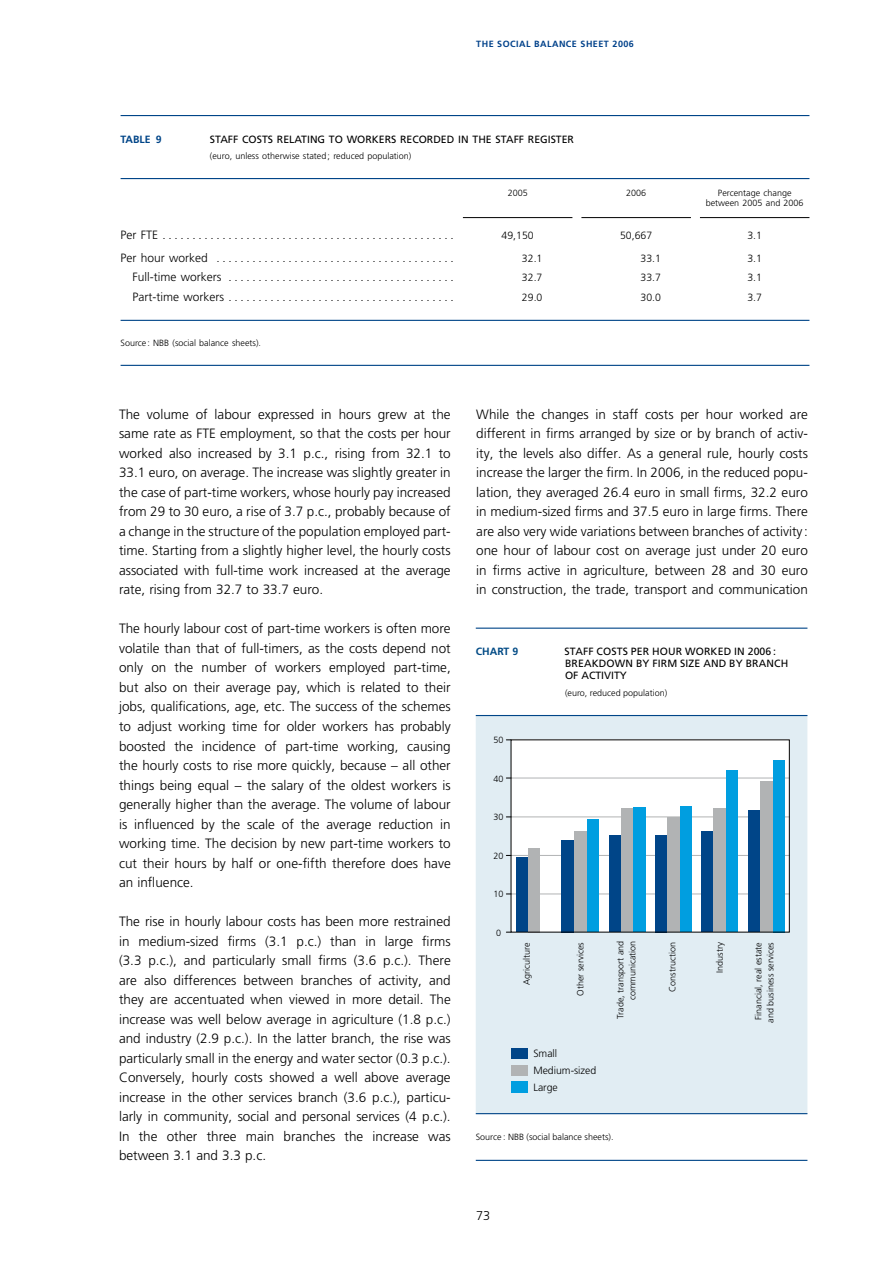
<style>
.page{position:relative;width:893px;height:1263px;background:#fff}
.page>*{position:absolute;margin:0;border:0;box-sizing:border-box;transform-origin:0 0}
.t1{font:300 13.5px/19.5px "Frutiger LT";color:#000;text-align:justify}
.t2{font:300 12.75px "Frutiger LT";color:#000}
.t3{font:300 12px "Frutiger LT";color:#000}
.t4{font:10.5px/12px "Frutiger LT";color:#000}
.t5{font:300 10.5px/16.8px "Frutiger LT";color:#000}
.t6{font:700 10.5px "Frutiger LT";color:#004588}
.t7{font:700 10.5px "Frutiger LT";color:#004a85}
.t8{font:300 9px/12px "Frutiger LT";color:#000;text-align:center}
.t9{font:700 9px "Frutiger LT";letter-spacing:.05em;color:#00418a}
</style>
<div class="page">
<hr style="left:121px;top:115px;width:688px;height:1px;background:#004588">
<hr style="left:121px;top:178px;width:688px;height:1px;background:#004588">
<hr style="left:463px;top:217px;width:109px;height:1px;background:#000">
<hr style="left:581px;top:217px;width:110px;height:1px;background:#000">
<hr style="left:700px;top:217px;width:109px;height:1px;background:#000">
<hr style="left:121px;top:320px;width:688px;height:1px;background:#004588">
<hr style="left:121px;top:365px;width:688px;height:1px;background:#004588">
<div style="left:476px;top:715px;width:331px;height:399px;background:#e1edf3"></div>
<div style="left:511px;top:740px;width:278px;height:192px;background:#fff"></div>
<hr style="left:511px;top:778px;width:279px;height:1px;background:#b1b3b4">
<hr style="left:511px;top:816px;width:279px;height:1px;background:#b1b3b4">
<hr style="left:511px;top:855px;width:279px;height:1px;background:#b1b3b4">
<hr style="left:511px;top:893px;width:279px;height:1px;background:#b1b3b4">
<div style="left:516px;top:857px;width:12px;height:75px;background:#004588"></div>
<div style="left:528px;top:848px;width:12px;height:84px;background:#b1b3b4"></div>
<div style="left:562px;top:840px;width:12px;height:92px;background:#004588"></div>
<div style="left:574px;top:832px;width:13px;height:100px;background:#b1b3b4"></div>
<div style="left:587px;top:820px;width:12px;height:112px;background:#009ee0"></div>
<div style="left:609px;top:836px;width:11px;height:96px;background:#004588"></div>
<div style="left:621px;top:809px;width:12px;height:123px;background:#b1b3b4"></div>
<div style="left:633px;top:807px;width:12px;height:125px;background:#009ee0"></div>
<div style="left:655px;top:835px;width:12px;height:97px;background:#004588"></div>
<div style="left:667px;top:818px;width:12px;height:114px;background:#b1b3b4"></div>
<div style="left:680px;top:806px;width:12px;height:126px;background:#009ee0"></div>
<div style="left:701px;top:832px;width:12px;height:100px;background:#004588"></div>
<div style="left:714px;top:809px;width:12px;height:123px;background:#b1b3b4"></div>
<div style="left:726px;top:771px;width:12px;height:161px;background:#009ee0"></div>
<div style="left:748px;top:810px;width:12px;height:122px;background:#004588"></div>
<div style="left:760px;top:781px;width:12px;height:151px;background:#b1b3b4"></div>
<div style="left:773px;top:760px;width:12px;height:172px;background:#009ee0"></div>
<div style="left:511px;top:1048px;width:16px;height:10px;background:#004588"></div>
<div style="left:511px;top:1065px;width:16px;height:10px;background:#b1b3b4"></div>
<div style="left:511px;top:1081px;width:16px;height:11px;background:#009ee0"></div>
<hr style="left:476px;top:715px;width:331px;height:1px;background:#004588">
<hr style="left:476px;top:628px;width:331px;height:1px;background:#004588">
<hr style="left:476px;top:1113px;width:331px;height:1px;background:#004588">
<hr style="left:476px;top:1160px;width:331px;height:1px;background:#004588">
<p class="t9" style="left:476px;top:38px;width:159px">THE SOCIAL BALANCE SHEET 2006</p>
<p class="t6" style="left:121px;top:133px;width:43px">TABLE 9</p>
<p class="t4" style="left:210px;top:133px;width:366px">STAFF COSTS RELATING TO WORKERS RECORDED IN THE STAFF REGISTER</p>
<p class="t8" style="left:210px;top:150px;width:203px">(euro, unless otherwise stated; reduced population)</p>
<p class="t8" style="left:508px;top:187px;width:22px">2005</p>
<p class="t8" style="left:626px;top:187px;width:22px">2006</p>
<p class="t8" style="left:706px;top:189px;width:99px;line-height:9.8px">Percentage change between 2005 and 2006</p>
<p class="t3" style="left:121px;top:228px;width:335px">Per FTE .................................................</p>
<p class="t5" style="left:502px;top:227px;width:34px">49,150</p>
<p class="t5" style="left:620px;top:227px;width:34px">50,667</p>
<p class="t5" style="left:747px;top:227px;width:16px">3.1</p>
<p class="t3" style="left:121px;top:251px;width:335px">Per hour worked ........................................</p>
<p class="t5" style="left:522px;top:250px;width:22px">32.1</p>
<p class="t5" style="left:640px;top:250px;width:22px">33.1</p>
<p class="t5" style="left:747px;top:250px;width:16px">3.1</p>
<p class="t3" style="left:133px;top:270px;width:323px">Full-time workers ......................................</p>
<p class="t5" style="left:522px;top:269px;width:22px">32.7</p>
<p class="t5" style="left:640px;top:269px;width:22px">33.7</p>
<p class="t5" style="left:747px;top:269px;width:16px">3.1</p>
<p class="t3" style="left:133px;top:290px;width:323px">Part-time workers ......................................</p>
<p class="t5" style="left:522px;top:289px;width:22px">29.0</p>
<p class="t5" style="left:640px;top:289px;width:22px">30.0</p>
<p class="t5" style="left:747px;top:289px;width:16px">3.7</p>
<p class="t8" style="left:121px;top:337px;width:142px">Source : NBB (social balance sheets).</p>
<p class="t1" style="left:119px;top:404px;width:333px">The volume of labour expressed in hours grew at the same rate as FTE employment, so that the costs per hour worked also increased by 3.1 p.c., rising from 32.1 to 33.1 euro, on average. The increase was slightly greater in the case of part-time workers, whose hourly pay increased from 29 to 30 euro, a rise of 3.7 p.c., probably because of a change in the structure of the population employed part&shy;time. Starting from a slightly higher level, the hourly costs associated with full-time work increased at the average rate, rising from 32.7 to 33.7 euro.</p>
<p class="t1" style="left:119px;top:619px;width:333px">The hourly labour cost of part-time workers is often more volatile than that of full-timers, as the costs depend not only on the number of workers employed part-time, but also on their average pay, which is related to their jobs, qualifications, age, etc. The success of the schemes to adjust working time for older workers has probably boosted the incidence of part-time working, causing the hourly costs to rise more quickly, because – all other things being equal – the salary of the oldest workers is generally higher than the average. The volume of labour is influenced by the scale of the average reduction in working time. The decision by new part-time workers to cut their hours by half or one-fifth therefore does have an influence.</p>
<p class="t1" style="left:119px;top:912px;width:333px">The rise in hourly labour costs has been more restrained in medium-sized firms (3.1 p.c.) than in large firms (3.3 p.c.), and particularly small firms (3.6 p.c.). There are also differences between branches of activity, and they are accentuated when viewed in more detail. The increase was well below average in agriculture (1.8 p.c.) and industry (2.9 p.c.). In the latter branch, the rise was particularly small in the energy and water sector (0.3 p.c.).<br>Conversely, hourly costs showed a well above average increase in the other services branch (3.6 p.c.), particu&shy;larly in community, social and personal services (4 p.c.).<br>In the other three main branches the increase was between 3.1 and 3.3 p.c.</p>
<p class="t1" style="left:476px;top:404px;width:333px">While the changes in staff costs per hour worked are different in firms arranged by size or by branch of activ&shy;ity, the levels also differ. As a general rule, hourly costs increase the larger the firm. In 2006, in the reduced popu&shy;lation, they averaged 26.4 euro in small firms, 32.2 euro in medium-sized firms and 37.5 euro in large firms. There are also very wide variations between branches of activity : one hour of labour cost on average just under 20 euro in firms active in agriculture, between 28 and 30 euro in construction, the trade, transport and communication</p>
<p class="t7" style="left:476px;top:645px;width:44px">CHART 9</p>
<p class="t4" style="left:565px;top:646px;width:225px">STAFF COSTS PER HOUR WORKED IN 2006 :<br>BREAKDOWN BY FIRM SIZE AND BY BRANCH<br>OF ACTIVITY</p>
<p class="t8" style="left:565px;top:687px;width:104px">(euro, reduced population)</p>
<p class="t8" style="left:493px;top:734px;width:12px">50</p>
<p class="t8" style="left:493px;top:773px;width:12px">40</p>
<p class="t8" style="left:493px;top:811px;width:12px">30</p>
<p class="t8" style="left:493px;top:850px;width:12px">20</p>
<p class="t8" style="left:493px;top:888px;width:12px">10</p>
<p class="t8" style="left:496px;top:927px;width:7px">0</p>
<p class="t8" style="left:575px;top:996px;width:55px;rotate:-90deg">Other services</p>
<p class="t8" style="left:615px;top:1019px;width:80px;text-align:right;rotate:-90deg">Trade, transport and communication</p>
<p class="t8" style="left:667px;top:992px;width:51px;rotate:-90deg">Construction</p>
<p class="t8" style="left:752px;top:1023px;width:82px;rotate:-90deg">Financial, real estate and business services</p>
<p class="t8" style="left:521px;top:985px;width:44px;rotate:-90deg">Agriculture</p>
<p class="t8" style="left:714px;top:973px;width:32px;rotate:-90deg">Industry</p>
<p class="t5" style="left:533px;top:1045px;width:64px">Small<br>Medium-sized<br>Large</p>
<p class="t8" style="left:476px;top:1131px;width:139px">Source : NBB (social balance sheets).</p>
<p class="t2" style="left:476px;top:1209px;width:16px">73</p>
</div>
